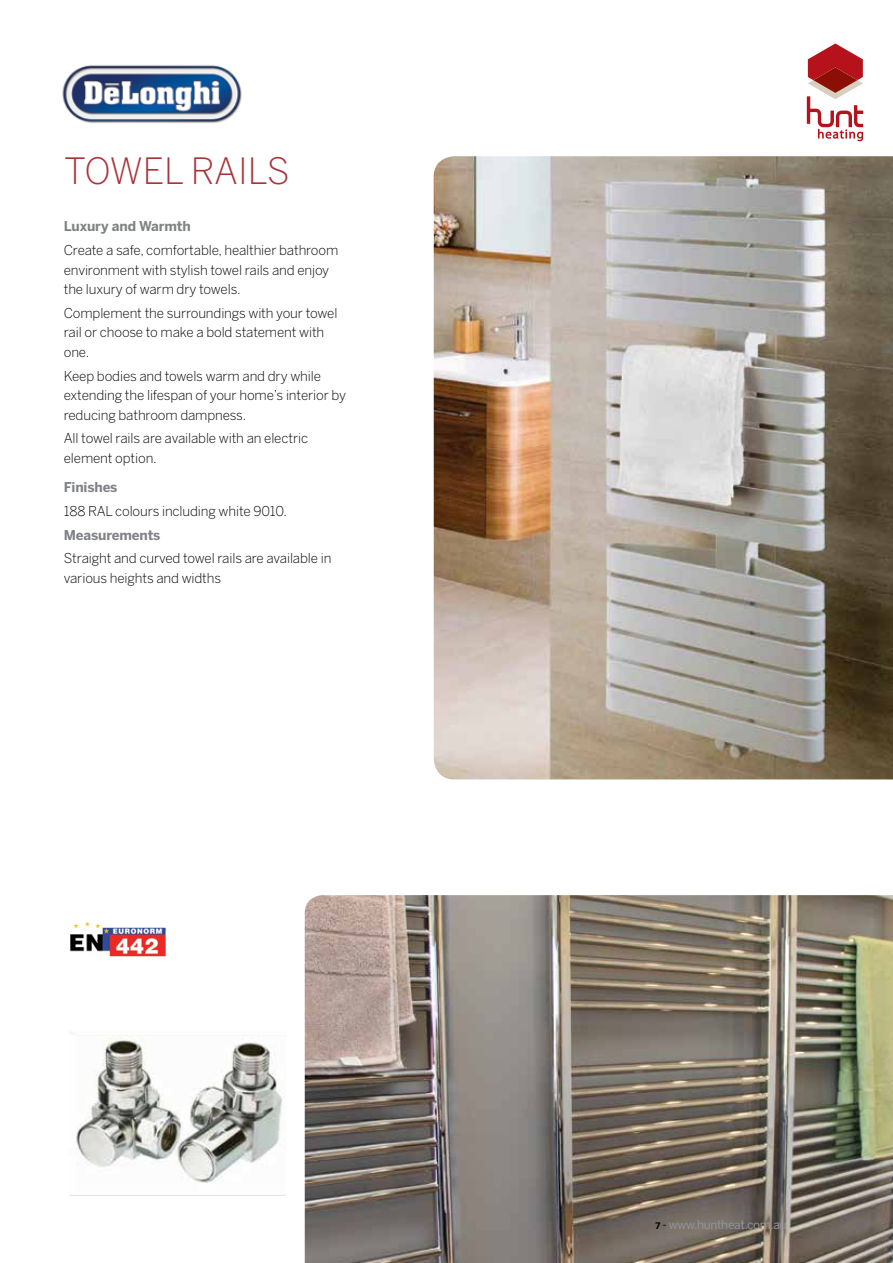
<style>
.page{position:relative;width:893px;height:1263px;background:#fff}
.page>*{position:absolute;margin:0;border:0;box-sizing:border-box;transform-origin:0 0}
.t1{font:300 36px "Benton Sans";letter-spacing:-.005em;color:#a9343a}
.t2{font:300 13.5px/19.5px "Benton Sans";letter-spacing:-.01em;color:#000}
.t3{font:700 13.5px "Benton Sans";letter-spacing:-.01em;color:#808285}
.t4{font:12px "Benton Sans";letter-spacing:-.03em;color:#939598}
.s1{font-weight:700;font-size:9px;color:#000}
.s2{color:#000}
</style>
<div class="page">
<img style="left:305px;top:895px;width:588px;height:368px">
<img style="left:434px;top:156px;width:459px;height:623px">
<svg style="left:807px;top:43px;width:56px;height:98px"></svg>
<img style="left:69px;top:1032px;width:216px;height:164px">
<img style="left:70px;top:921px;width:95px;height:36px">
<img style="left:62px;top:65px;width:180px;height:58px">
<h1 class="t1" style="left:64px;top:150px;width:227px">TOWEL RAILS</h1>
<p class="t3" style="left:64px;top:218px;width:129px">Luxury and Warmth</p>
<p class="t2" style="left:64px;top:240px;width:276px">Create a safe, comfortable, healthier bathroom environment with stylish towel rails and enjoy the luxury of warm dry towels.</p>
<p class="t2" style="left:64px;top:303px;width:275px">Complement the surroundings with your towel rail or choose to make a bold statement with one.</p>
<p class="t2" style="left:64px;top:366px;width:284px">Keep bodies and towels warm and dry while extending the lifespan of your home’s interior by reducing bathroom dampness.</p>
<p class="t2" style="left:64px;top:429px;width:246px">All towel rails are available with an electric element option.</p>
<p class="t3" style="left:64px;top:479px;width:55px">Finishes</p>
<p class="t2" style="left:64px;top:501px;width:225px">188 RAL colours including white 9010.</p>
<p class="t3" style="left:64px;top:527px;width:98px">Measurements</p>
<p class="t2" style="left:64px;top:549px;width:269px">Straight and curved towel rails are available in various heights and widths</p>
<p class="t4" style="left:655px;top:1218px;width:133px"><span class="s1">7</span> <span class="s2">-</span> www.huntheat.com.au</p>
</div>
